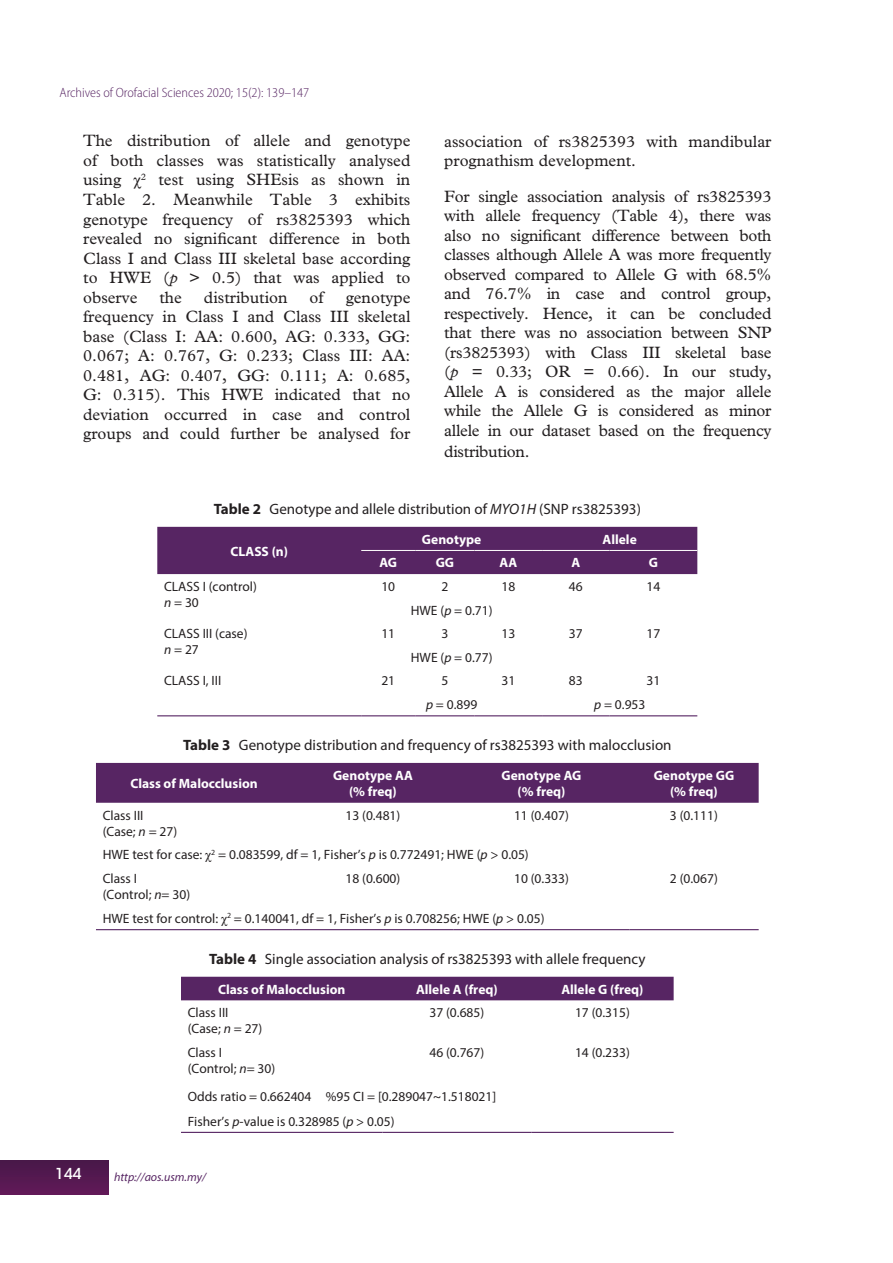
<style>
.page{position:relative;width:893px;height:1263px;background:#fff}
.page>*{position:absolute;margin:0;border:0;box-sizing:border-box;transform-origin:0 0}
.t1{font:16.5px/19.5px "Plantin Std";color:#231f20;text-align:justify}
.t2{font:15px "Myriad Pro";color:#231f20}
.t3{font:500 15px "ITC Avant Garde Std";color:#fff}
.t4{font:13.5px/16.2px "Myriad Pro";color:#231f20}
.t5{font:700 13.5px/16.2px "Myriad Pro";color:#fff;text-align:center}
.t6{font:300 semi-condensed 13.5px "Myriad Pro";color:#572563}
.t7{font:italic 12px "Myriad Pro";color:#572563}
.s1{font-family:"Times New Roman"}
.s2{font-style:italic}
.s3{font-weight:700}
</style>
<div class="page">
<div style="left:0;top:1161px;width:109px;height:33px;background:#561950"></div>
<div style="left:157px;top:527px;width:540px;height:47px;background:#572563"></div>
<hr style="left:157px;top:715px;width:204px;height:1px;background:#572563">
<hr style="left:361px;top:715px;width:54px;height:1px;background:#572563">
<hr style="left:415px;top:715px;width:60px;height:1px;background:#572563">
<hr style="left:475px;top:715px;width:67px;height:1px;background:#572563">
<hr style="left:542px;top:715px;width:68px;height:1px;background:#572563">
<hr style="left:610px;top:715px;width:87px;height:1px;background:#572563">
<hr style="left:361px;top:550px;width:54px;height:1px;background:#fff">
<hr style="left:415px;top:550px;width:60px;height:1px;background:#fff">
<hr style="left:475px;top:550px;width:67px;height:1px;background:#fff">
<hr style="left:542px;top:550px;width:68px;height:1px;background:#fff">
<hr style="left:610px;top:550px;width:87px;height:1px;background:#fff">
<div style="left:96px;top:763px;width:663px;height:40px;background:#572563"></div>
<hr style="left:96px;top:929px;width:196px;height:1px;background:#572563">
<hr style="left:292px;top:929px;width:162px;height:1px;background:#572563">
<hr style="left:454px;top:929px;width:175px;height:1px;background:#572563">
<hr style="left:629px;top:929px;width:130px;height:1px;background:#572563">
<div style="left:181px;top:977px;width:493px;height:23px;background:#572563"></div>
<hr style="left:181px;top:1132px;width:201px;height:1px;background:#572563">
<hr style="left:382px;top:1132px;width:149px;height:1px;background:#572563">
<hr style="left:531px;top:1132px;width:143px;height:1px;background:#572563">
<p class="t6" style="left:60px;top:85px;width:251px">Archives of Orofacial Sciences 2020; 15(2): 139–147</p>
<p class="t1" style="left:83px;top:131px;width:329px">The distribution of allele and genotype of both classes was statistically analysed using <span class="s1">χ</span><sup>2</sup> test using SHEsis as shown in Table 2. Meanwhile Table 3 exhibits genotype frequency of rs3825393 which revealed no significant difference in both Class I and Class III skeletal base according to HWE (<span class="s2">p</span> &gt; 0.5) that was applied to observe</p>
<p class="t1" style="left:159px;top:287px;width:24px">the</p>
<p class="t1" style="left:204px;top:287px;width:85px">distribution</p>
<p class="t1" style="left:310px;top:287px;width:16px">of</p>
<p class="t1" style="left:83px;top:287px;width:329px;text-indent:262px">genotype frequency in Class I and Class III skeletal base (Class I: AA: 0.600, AG: 0.333, GG:<br>0.067; A: 0.767, G: 0.233; Class III: AA:<br>0.481, AG: 0.407, GG: 0.111; A: 0.685, G: 0.315). This HWE indicated that no deviation occurred in case and control groups and could further be analysed for</p>
<p class="t1" style="left:444px;top:131px;width:329px">association of rs3825393 with mandibular prognathism development.</p>
<p class="t1" style="left:444px;top:187px;width:329px">For single association analysis of rs3825393 with allele frequency (Table 4), there was also no significant difference between both classes although Allele A was more frequently observed compared to Allele G with 68.5% and 76.7% in case and control group, respectively. Hence, it can be concluded that there was no association between SNP (rs3825393) with Class III skeletal base (<span class="s2">p</span> = 0.33; OR = 0.66). In our study, Allele A is considered as the major allele while the Allele G is considered as minor allele in our dataset based on the frequency</p>
<p class="t1" style="left:444px;top:442px;width:87px">distribution.</p>
<p class="t2" style="left:214px;top:500px;width:429px"><span class="s3">Table 2</span> Genotype and allele distribution of <span class="s2">MYO1H</span> (SNP rs3825393)</p>
<p class="t5" style="left:230px;top:542px;width:59px">CLASS (n)</p>
<p class="t5" style="left:422px;top:531px;width:61px">Genotype</p>
<p class="t5" style="left:603px;top:531px;width:36px">Allele</p>
<p class="t5" style="left:379px;top:554px;width:19px">AG</p>
<p class="t5" style="left:436px;top:554px;width:20px">GG</p>
<p class="t5" style="left:499px;top:554px;width:19px">AA</p>
<p class="t5" style="left:571px;top:554px;width:10px">A</p>
<p class="t5" style="left:649px;top:554px;width:11px">G</p>
<p class="t3" style="left:55px;top:1164px;width:28px">144</p>
<p class="t4" style="left:164px;top:578px;width:94px">CLASS I (control) <span class="s2">n</span> = 30</p>
<p class="t4" style="left:381px;top:578px;width:15px">10</p>
<p class="t4" style="left:441px;top:578px;width:8px">2</p>
<p class="t4" style="left:501px;top:578px;width:15px">18</p>
<p class="t4" style="left:569px;top:578px;width:15px">46</p>
<p class="t4" style="left:647px;top:578px;width:15px">14</p>
<p class="t4" style="left:411px;top:602px;width:83px">HWE (<span class="s2">p</span> = 0.71)</p>
<p class="t4" style="left:164px;top:625px;width:85px">CLASS III (case) <span class="s2">n</span> = 27</p>
<p class="t4" style="left:381px;top:625px;width:15px">11</p>
<p class="t4" style="left:441px;top:625px;width:8px">3</p>
<p class="t4" style="left:501px;top:625px;width:15px">13</p>
<p class="t4" style="left:569px;top:625px;width:15px">37</p>
<p class="t4" style="left:647px;top:625px;width:15px">17</p>
<p class="t4" style="left:411px;top:649px;width:83px">HWE (<span class="s2">p</span> = 0.77)</p>
<p class="t4" style="left:164px;top:673px;width:59px">CLASS I, III</p>
<p class="t4" style="left:381px;top:673px;width:15px">21</p>
<p class="t4" style="left:441px;top:673px;width:8px">5</p>
<p class="t4" style="left:501px;top:673px;width:15px">31</p>
<p class="t4" style="left:569px;top:673px;width:15px">83</p>
<p class="t4" style="left:647px;top:673px;width:15px">31</p>
<p class="t4" style="left:426px;top:696px;width:53px"><span class="s2">p</span> = 0.899</p>
<p class="t4" style="left:594px;top:696px;width:53px"><span class="s2">p</span> = 0.953</p>
<p class="t2" style="left:183px;top:736px;width:490px"><span class="s3">Table 3</span> Genotype distribution and frequency of rs3825393 with malocclusion</p>
<p class="t5" style="left:130px;top:775px;width:129px">Class of Malocclusion</p>
<p class="t5" style="left:333px;top:767px;width:81px">Genotype AA (% freq)</p>
<p class="t5" style="left:502px;top:767px;width:81px">Genotype AG (% freq)</p>
<p class="t5" style="left:654px;top:767px;width:82px">Genotype GG (% freq)</p>
<p class="t4" style="left:103px;top:807px;width:76px">Class III (Case; <span class="s2">n</span> = 27)</p>
<p class="t4" style="left:345px;top:807px;width:56px">13 (0.481)</p>
<p class="t4" style="left:514px;top:807px;width:56px">11 (0.407)</p>
<p class="t4" style="left:670px;top:807px;width:49px">3 (0.111)</p>
<p class="t4" style="left:103px;top:843px;width:428px;line-height:23.7px">HWE test for case: <span class="s1">χ</span><sup>2</sup> = 0.083599, df = 1, Fisher’s <span class="s2">p</span> is 0.772491; HWE (<span class="s2">p</span> &gt; 0.05)<br>Class I</p>
<p class="t4" style="left:103px;top:886px;width:89px">(Control; <span class="s2">n</span>= 30)</p>
<p class="t4" style="left:345px;top:870px;width:56px">18 (0.600)</p>
<p class="t4" style="left:514px;top:870px;width:56px">10 (0.333)</p>
<p class="t4" style="left:670px;top:870px;width:49px">2 (0.067)</p>
<p class="t4" style="left:103px;top:910px;width:443px">HWE test for control: <span class="s1">χ</span><sup>2</sup> = 0.140041, df = 1, Fisher’s <span class="s2">p</span> is 0.708256; HWE (<span class="s2">p</span> &gt; 0.05)</p>
<p class="t2" style="left:209px;top:950px;width:438px"><span class="s3">Table 4</span> Single association analysis of rs3825393 with allele frequency</p>
<p class="t5" style="left:218px;top:980px;width:129px">Class of Malocclusion</p>
<p class="t5" style="left:416px;top:980px;width:83px">Allele A (freq)</p>
<p class="t5" style="left:561px;top:980px;width:84px">Allele G (freq)</p>
<p class="t4" style="left:188px;top:1004px;width:76px">Class III (Case; <span class="s2">n</span> = 27)</p>
<p class="t4" style="left:429px;top:1004px;width:56px">37 (0.685)</p>
<p class="t4" style="left:575px;top:1004px;width:56px">17 (0.315)</p>
<p class="t4" style="left:188px;top:1044px;width:89px">Class I<br>(Control; <span class="s2">n</span>= 30)</p>
<p class="t4" style="left:429px;top:1044px;width:56px">46 (0.767)</p>
<p class="t4" style="left:575px;top:1044px;width:56px">14 (0.233)</p>
<p class="t4" style="left:188px;top:1084px;width:310px;line-height:24.8px">Odds ratio = 0.662404 %95 CI = [0.289047~1.518021]<br>Fisher’s <span class="s2">p</span>-value is 0.328985 (<span class="s2">p</span> &gt; 0.05)</p>
<p class="t7" style="left:114px;top:1169px;width:93px">http://aos.usm.my/</p>
</div>
